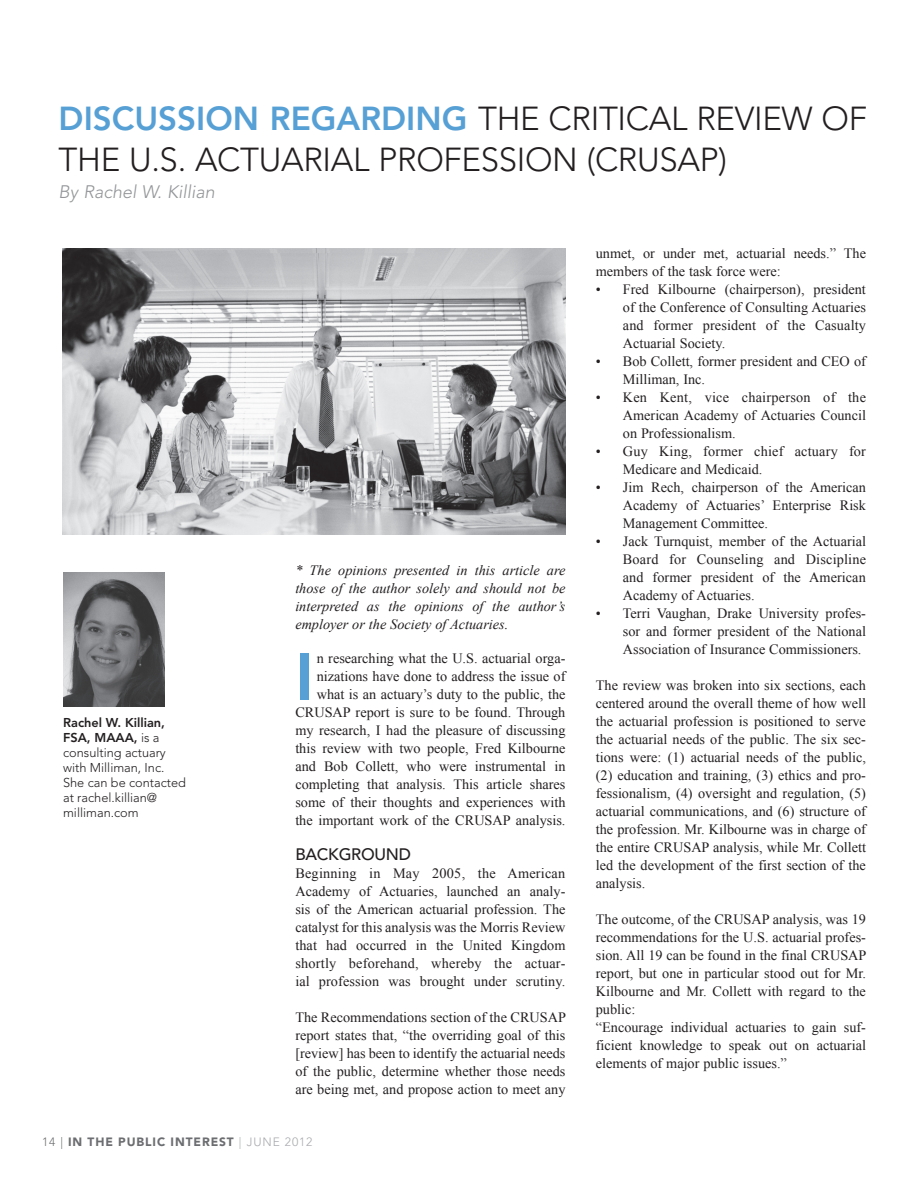
<style>
.page{position:relative;width:918px;height:1190px;background:#fff}
.page>*{position:absolute;margin:0;border:0;box-sizing:border-box;transform-origin:0 0}
.t1{font:800 65.1px "Avenir";color:#56a0d5}
.t2{font:300 33px "Avenir";letter-spacing:-.01em;color:#231f20}
.t3{font:800 33px "Avenir";color:#56a0d5}
.t4{font:italic 300 18px "Avenir";color:#939598}
.t5{font:500 16.5px "Avenir";letter-spacing:-.015em;color:#231f20}
.t6{font:14.25px/18px "Times New Roman";color:#231f20;text-align:justify}
.t7{font:italic 14.25px/18px "Times New Roman";color:#231f20;text-align:justify}
.t8{font:300 12.75px/15px "Avenir";color:#231f20}
.t9{font:900 12px "Avenir";letter-spacing:.075em;color:#6c6d70}
.s1{font-weight:300;color:#231f20}
.s2{font-weight:800}
.s3{font-weight:300}
.s4{font-weight:300;color:#a8a9ad}
</style>
<div class="page">
<img style="left:63px;top:572px;width:101px;height:134px">
<img style="left:62px;top:248px;width:503px;height:287px">
<h2 class="t3" style="left:59px;top:99px;width:441px">DISCUSSION REGARDING <span class="s1">the</span></h2>
<h2 class="t2" style="left:548px;top:99px;width:40px">Critical</h2>
<h2 class="t2" style="left:696px;top:99px;width:36px">Revie</h2>
<h2 class="t2" style="left:781px;top:99px;width:87px">w of</h2>
<h2 class="t2" style="left:59px;top:140px;width:21px">the</h2>
<h2 class="t2" style="left:129px;top:140px;width:108px">U.S. Actuarial</h2>
<h2 class="t2" style="left:378px;top:140px;width:99px">Professi</h2>
<h2 class="t2" style="left:525px;top:140px;width:203px">on (CRUSAP)</h2>
<p class="t4" style="left:59px;top:181px;width:158px">By Rachel W. Killian</p>
<p class="t8" style="left:63px;top:715px;width:124px"><span class="s2">RACHEL W. KILLIAN,<br>FSA, MAAA,</span> is a consulting actuary with Milliman, Inc.<br>She can be contacted at rachel.killian@ milliman.com</p>
<p class="t7" style="left:295px;top:560px;width:272px">* The opinions presented in this article are those of the author solely and should not be interpreted as the opinions of the author’s employer or the Society of Actuaries.</p>
<h1 class="t1" style="left:295px;top:638px;width:10px">I</h1>
<p class="t6" style="left:295px;top:649px;width:272px;text-align:right">n researching what the U.S. actuarial orga&shy;nizations have done to address the issue of what is an actuary’s duty to the public, the CRUSAP report is sure to be found. Through my research, I had the pleasure of discussing this review with two people, Fred Kilbourne and Bob Collett, who were instrumental in completing that analysis. This article shares some of their thoughts and experiences with the important work of the CRUSAP analysis.</p>
<p class="t5" style="left:295px;top:844px;width:117px">BACKGROUND</p>
<p class="t6" style="left:295px;top:863px;width:272px">Beginning in May 2005, the American Academy of Actuaries, launched an analy&shy;sis of the American actuarial profession. The catalyst for this analysis was the Morris Review that had occurred in the United Kingdom shortly beforehand, whereby the actuar&shy;ial profession was brought under scrutiny.</p>
<p class="t6" style="left:295px;top:1007px;width:272px">The Recommendations section of the CRUSAP report states that, “the overriding goal of this [review] has been to identify the actuarial needs of the public, determine whether those needs are being met, and propose action to meet any</p>
<p class="t9" style="left:42px;top:1134px;width:272px"><span class="s3">14 |</span> IN THE PUBLIC INTEREST <span class="s4">| JUNE 2012</span></p>
<p class="t6" style="left:596px;top:244px;width:272px">unmet, or under met, actuarial needs.” The members of the task force were:</p>
<p class="t6" style="left:623px;top:280px;width:245px;text-indent:-27px">• Fred Kilbourne (chairperson), president of the Conference of Consulting Actuaries and former president of the Casualty Actuarial Society.</p>
<p class="t6" style="left:623px;top:352px;width:244px;text-indent:-27px">• Bob Collett, former president and CEO of<br>Milliman, Inc.</p>
<p class="t6" style="left:623px;top:388px;width:245px;text-indent:-27px">• Ken Kent, vice chairperson of the American Academy of Actuaries Council on Professionalism.</p>
<p class="t6" style="left:623px;top:442px;width:245px;text-indent:-27px">• Guy King, former chief actuary for<br>Medicare and Medicaid.</p>
<p class="t6" style="left:623px;top:478px;width:245px;text-indent:-27px">• Jim Rech, chairperson of the American Academy of Actuaries’ Enterprise Risk Management Committee.</p>
<p class="t6" style="left:623px;top:532px;width:245px;text-indent:-27px">• Jack Turnquist, member of the Actuarial Board for Counseling and Discipline and former president of the American Academy of Actuaries.</p>
<p class="t6" style="left:623px;top:604px;width:245px;text-indent:-27px">• Terri Vaughan, Drake University profes&shy;sor and former president of the National Association of Insurance Commissioners.</p>
<p class="t6" style="left:596px;top:676px;width:272px">The review was broken into six sections, each centered around the overall theme of how well the actuarial profession is positioned to serve the actuarial needs of the public. The six sec&shy;tions were: (1) actuarial needs of the public, (2) education and training, (3) ethics and pro&shy;fessionalism, (4) oversight and regulation, (5) actuarial communications, and (6) structure of the profession. Mr. Kilbourne was in charge of the entire CRUSAP analysis, while Mr. Collett led the development of the first section of the analysis.</p>
<p class="t6" style="left:596px;top:910px;width:272px;text-align:left">The outcome, of the CRUSAP analysis, was 19 recommendations for the U.S. actuarial profes&shy;sion. All 19 can be found in the final CRUSAP report, but one in particular stood out for Mr.<br>Kilbourne and Mr. Collett with regard to the public:<br>“Encourage individual actuaries to gain suf&shy;ficient knowledge to speak out on actuarial elements of major public issues.”</p>
</div>
